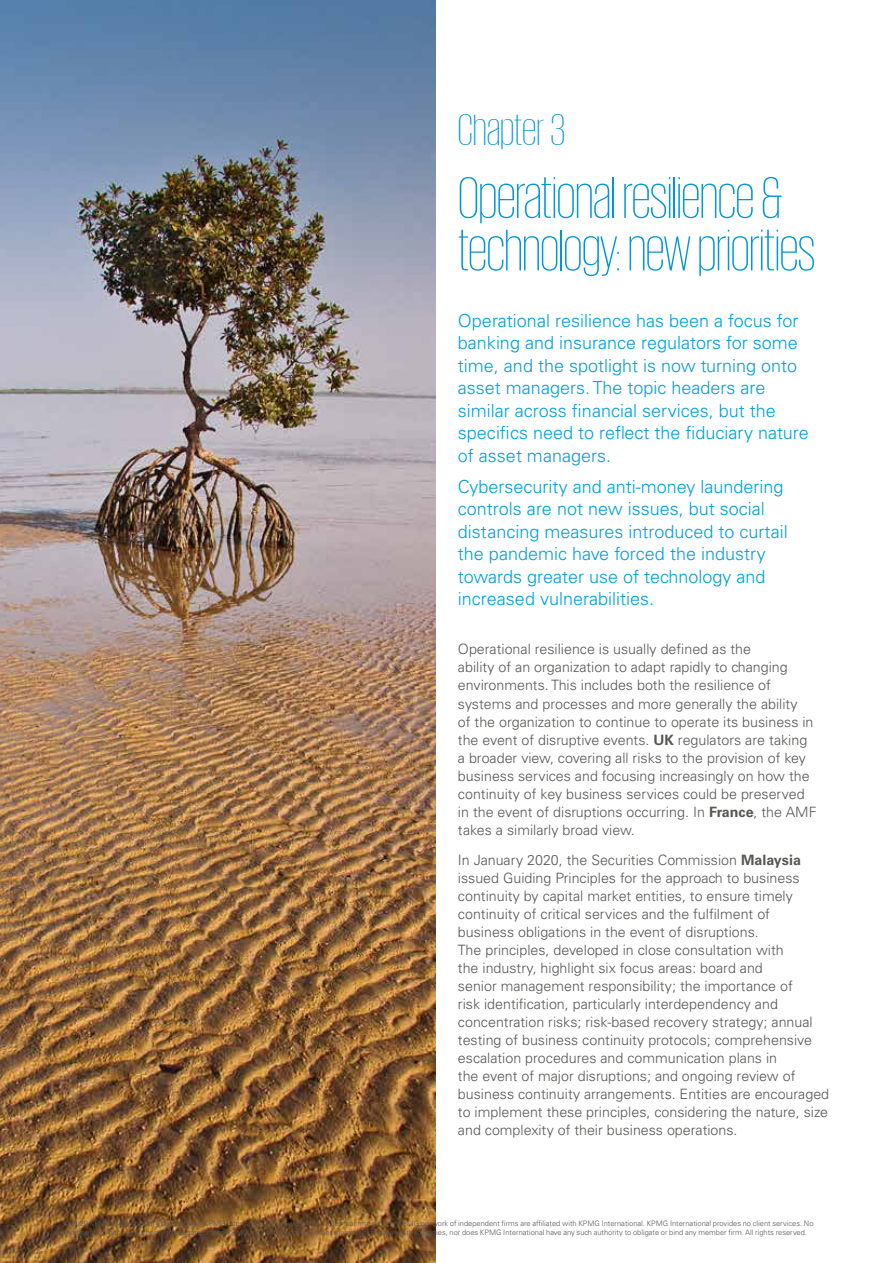
<style>
.page{position:relative;width:893px;height:1263px;background:#fff}
.page>*{position:absolute;margin:0;border:0;box-sizing:border-box;transform-origin:0 0}
.t1{font:200 60px/52.5px "KPMG";letter-spacing:-.01em;color:#0096d8}
.t2{font:200 45px "KPMG";color:#0096d8}
.t3{font:300 18px/22.5px "Univers LT Std";color:#009fdd}
.t4{font:300 14.25px/18px "Univers LT Std";color:#575756}
.t5{font:300 7.5px/9px "Univers LT Std";color:#575756}
.s1{font-weight:700}
</style>
<div class="page">
<img style="left:0;top:0;width:436px;height:1263px">
<h2 class="t2" style="left:458px;top:108px;width:109px">Chapter 3</h2>
<h1 class="t1" style="left:458px;top:170px;width:359px">Operational resilience &amp; technology: new priorities</h1>
<p class="t3" style="left:458px;top:309px;width:352px">Operational resilience has been a focus for banking and insurance regulators for some time, and the spotlight is now turning onto asset managers. The topic headers are similar across financial services, but the specifics need to reflect the fiduciary nature of asset managers.</p>
<p class="t3" style="left:458px;top:475px;width:331px">Cybersecurity and anti-money laundering controls are not new issues, but social distancing measures introduced to curtail the pandemic have forced the industry towards greater use of technology and increased vulnerabilities.</p>
<p class="t4" style="left:458px;top:640px;width:360px">Operational resilience is usually defined as the<br>ability of an organization to adapt rapidly to changing environments. This includes both the resilience of systems and processes and more generally the ability<br>of the organization to continue to operate its business in the event of disruptive events. <span class="s1">UK</span> regulators are taking a broader view, covering all risks to the provision of key business services and focusing increasingly on how the continuity of key business services could be preserved in the event of disruptions occurring. In <span class="s1">France</span>, the AMF takes a similarly broad view.</p>
<p class="t4" style="left:458px;top:851px;width:373px">In January 2020, the Securities Commission <span class="s1">Malaysia </span>issued Guiding Principles for the approach to business continuity by capital market entities, to ensure timely continuity of critical services and the fulfilment of business obligations in the event of disruptions.<br>The principles, developed in close consultation with<br>the industry, highlight six focus areas: board and<br>senior management responsibility; the importance of<br>risk identification, particularly interdependency and concentration risks; risk-based recovery strategy; annual testing of business continuity protocols; comprehensive escalation procedures and communication plans in<br>the event of major disruptions; and ongoing review of business continuity arrangements. Entities are encouraged to implement these principles, considering the nature, size and complexity of their business operations.</p>
<p class="t5" style="left:64px;top:1219px;width:751px">© 2020 KPMG International Cooperative (“KPMG International”), a Swiss entity. Member firms of the KPMG network of independent firms are affiliated with KPMG International. KPMG International provides no client services. No member firm has any authority to obligate or bind KPMG International or any other member firm vis-à-vis third parties, nor does KPMG International have any such authority to obligate or bind any member firm. All rights reserved.</p>
</div>
